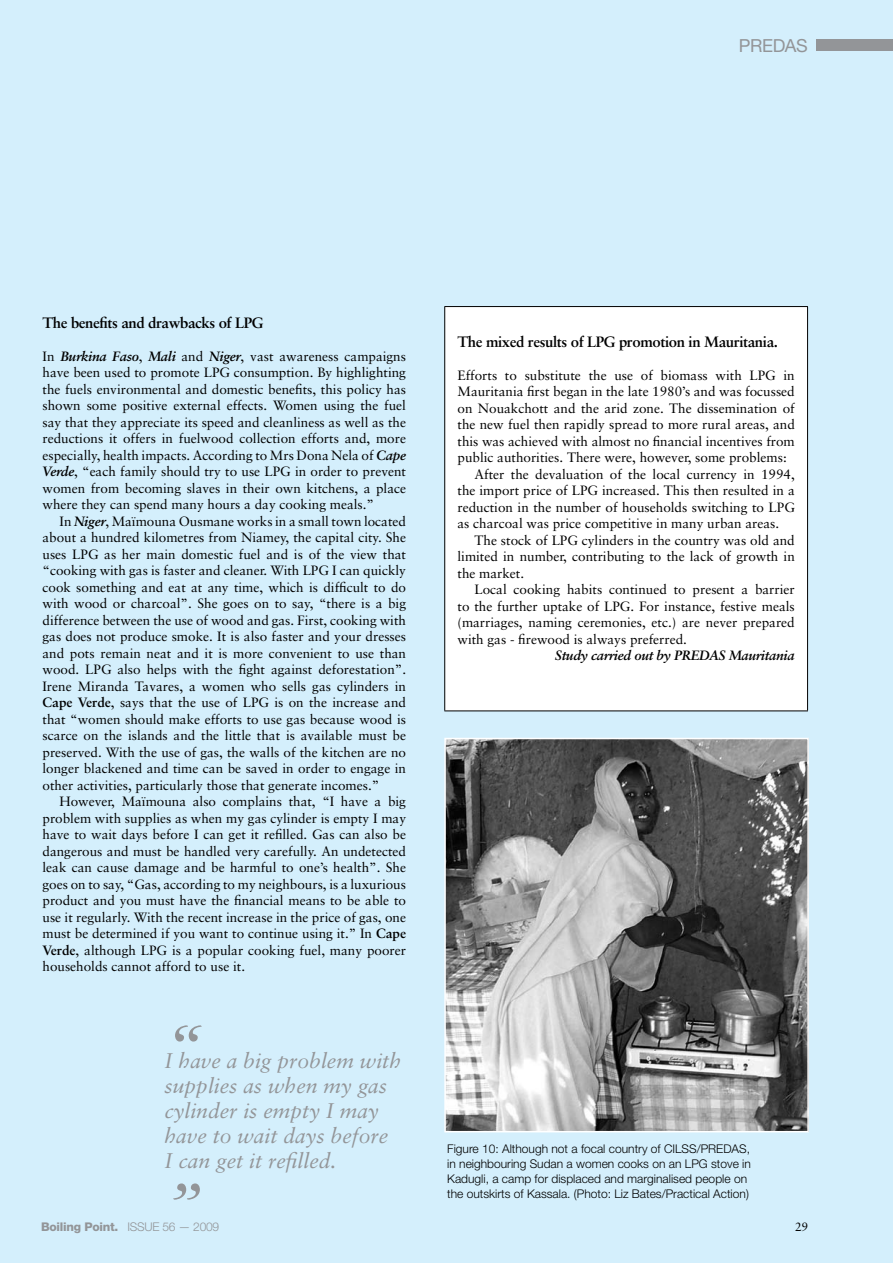
<style>
.page{position:relative;width:893px;height:1263px;background:#d4effc}
.page>*{position:absolute;margin:0;border:0;box-sizing:border-box;transform-origin:0 0}
.t1{font:italic 69.45px "Sabon";color:#939598}
.t2{font:italic 21.15px/25px "Sabon";color:#939598}
.t3{font:18px "Helvetica Neue LT";letter-spacing:-.02em;color:#939598}
.t4{font:700 15px "Sabon";letter-spacing:-.025em;color:#000}
.t5{font:13.5px/16.5px "Sabon";color:#000;text-align:justify}
.t6{font:italic 700 13.5px "Sabon";letter-spacing:-.02em;color:#000}
.t7{font:300 12px/15px "Helvetica Neue";color:#000}
.t8{font:800 12px "Helvetica Neue";letter-spacing:-.02em;color:#939598}
.t9{font:12px "Sabon";color:#000}
.s1{font-weight:700;font-style:italic}
.s2{font-weight:700}
.s3{font-weight:300}
</style>
<div class="page">
<div style="left:816px;top:39px;width:77px;height:12px;background:#939598"></div>
<div style="left:445px;top:307px;width:362px;height:404px;background:#fff"></div>
<hr style="left:444px;top:306px;width:364px;height:1px;background:#000">
<hr style="left:444px;top:307px;width:1px;height:403px;background:#000">
<hr style="left:807px;top:307px;width:1px;height:403px;background:#000">
<hr style="left:444px;top:710px;width:364px;height:1px;background:#000">
<img style="left:447px;top:741px;width:359px;height:388px">
<div style="left:444px;top:738px;width:365px;height:394px;border:2px solid #fff"></div>
<h3 class="t3" style="left:739px;top:34px;width:71px">PREDAS</h3>
<p class="t4" style="left:43px;top:313px;width:222px">The benefits and drawbacks of LPG</p>
<p class="t5" style="left:43px;top:348px;width:365px">In <span class="s1">Burkina Faso</span>, <span class="s1">Mali</span> and <span class="s1">Niger</span>, vast awareness campaigns have been used to promote LPG consumption. By highlighting the fuels environmental and domestic benefits, this policy has shown some positive external effects. Women using the fuel say that they appreciate its speed and cleanliness as well as the reductions it offers in fuelwood collection efforts and, more especially, health impacts. According to Mrs Dona Nela of <span class="s1">Cape Verde</span>, “each family should try to use LPG in order to prevent women from becoming slaves in their own kitchens, a place where they can spend many hours a day cooking meals.”</p>
<p class="t5" style="left:43px;top:513px;width:365px;text-indent:17px">In <span class="s1">Niger</span>, Maïmouna Ousmane works in a small town located about a hundred kilometres from Niamey, the capital city. She uses LPG as her main domestic fuel and is of the view that “cooking with gas is faster and cleaner. With LPG I can quickly cook something and eat at any time, which is difficult to do with wood or charcoal”. She goes on to say, “there is a big difference between the use of wood and gas. First, cooking with gas does not produce smoke. It is also faster and your dresses and pots remain neat and it is more convenient to use than wood. LPG also helps with the fight against deforestation”.<br>Irene Miranda Tavares, a women who sells gas cylinders in <span class="s2">Cape Verde</span>, says that the use of LPG is on the increase and that “women should make efforts to use gas because wood is scarce on the islands and the little that is available must be preserved. With the use of gas, the walls of the kitchen are no longer blackened and time can be saved in order to engage in other activities, particularly those that generate incomes.”</p>
<p class="t5" style="left:43px;top:793px;width:365px;text-indent:17px">However, Maïmouna also complains that, “I have a big problem with supplies as when my gas cylinder is empty I may have to wait days before I can get it refilled. Gas can also be dangerous and must be handled very carefully. An undetected leak can cause damage and be harmful to one’s health”. She goes on to say, “Gas, according to my neighbours, is a luxurious product and you must have the financial means to be able to use it regularly. With the recent increase in the price of gas, one must be determined if you want to continue using it.” In <span class="s2">Cape Verde</span>, although LPG is a popular cooking fuel, many poorer households cannot afford to use it.</p>
<h1 class="t1" style="left:164px;top:1009px;width:40px">“</h1>
<h2 class="t2" style="left:164px;top:1048px;width:238px">I have a big problem with supplies as when my gas cylinder is empty I may have to wait days before<br>I can get it refilled.</h2>
<h1 class="t1" style="left:164px;top:1167px;width:40px">”</h1>
<p class="t4" style="left:457px;top:332px;width:322px">The mixed results of LPG promotion in Mauritania.</p>
<p class="t5" style="left:457px;top:366px;width:339px">Efforts to substitute the use of biomass with LPG in</p>
<p class="t5" style="left:457px;top:383px;width:339px">Mauritania first began in the late 1980’s and was focussed</p>
<p class="t5" style="left:457px;top:399px;width:339px">on Nouakchott and the arid zone. The dissemination of</p>
<p class="t5" style="left:457px;top:416px;width:339px">the new fuel then rapidly spread to more rural areas, and</p>
<p class="t5" style="left:457px;top:432px;width:339px">this was achieved with almost no financial incentives from</p>
<p class="t5" style="left:457px;top:449px;width:331px">public authorities. There were, however, some problems:</p>
<p class="t5" style="left:474px;top:465px;width:322px">After the devaluation of the local currency in 1994,</p>
<p class="t5" style="left:457px;top:482px;width:339px">the import price of LPG increased. This then resulted in a</p>
<p class="t5" style="left:457px;top:498px;width:339px">reduction in the number of households switching to LPG</p>
<p class="t5" style="left:457px;top:515px;width:323px">as charcoal was price competitive in many urban areas.</p>
<p class="t5" style="left:474px;top:531px;width:322px">The stock of LPG cylinders in the country was old and</p>
<p class="t5" style="left:457px;top:548px;width:339px">limited in number, contributing to the lack of growth in</p>
<p class="t5" style="left:457px;top:564px;width:68px">the market.</p>
<p class="t5" style="left:474px;top:581px;width:322px">Local cooking habits continued to present a barrier</p>
<p class="t5" style="left:457px;top:597px;width:339px">to the further uptake of LPG. For instance, festive meals</p>
<p class="t5" style="left:457px;top:614px;width:339px">(marriages, naming ceremonies, etc.) are never prepared</p>
<p class="t5" style="left:457px;top:630px;width:231px">with gas - firewood is always preferred.</p>
<p class="t6" style="left:555px;top:647px;width:242px">Study carried out by PREDAS Mauritania</p>
<p class="t7" style="left:447px;top:1141px;width:305px">Figure 10: Although not a focal country of CILSS/PREDAS, in neighbouring Sudan a women cooks on an LPG stove in Kadugli, a camp for displaced and marginalised people on the outskirts of Kassala. (Photo: Liz Bates/Practical Action)</p>
<p class="t8" style="left:41px;top:1219px;width:180px">Boiling Point. <span class="s3">issue 56 — 2009</span></p>
<p class="t9" style="left:795px;top:1219px;width:15px">29</p>
</div>
